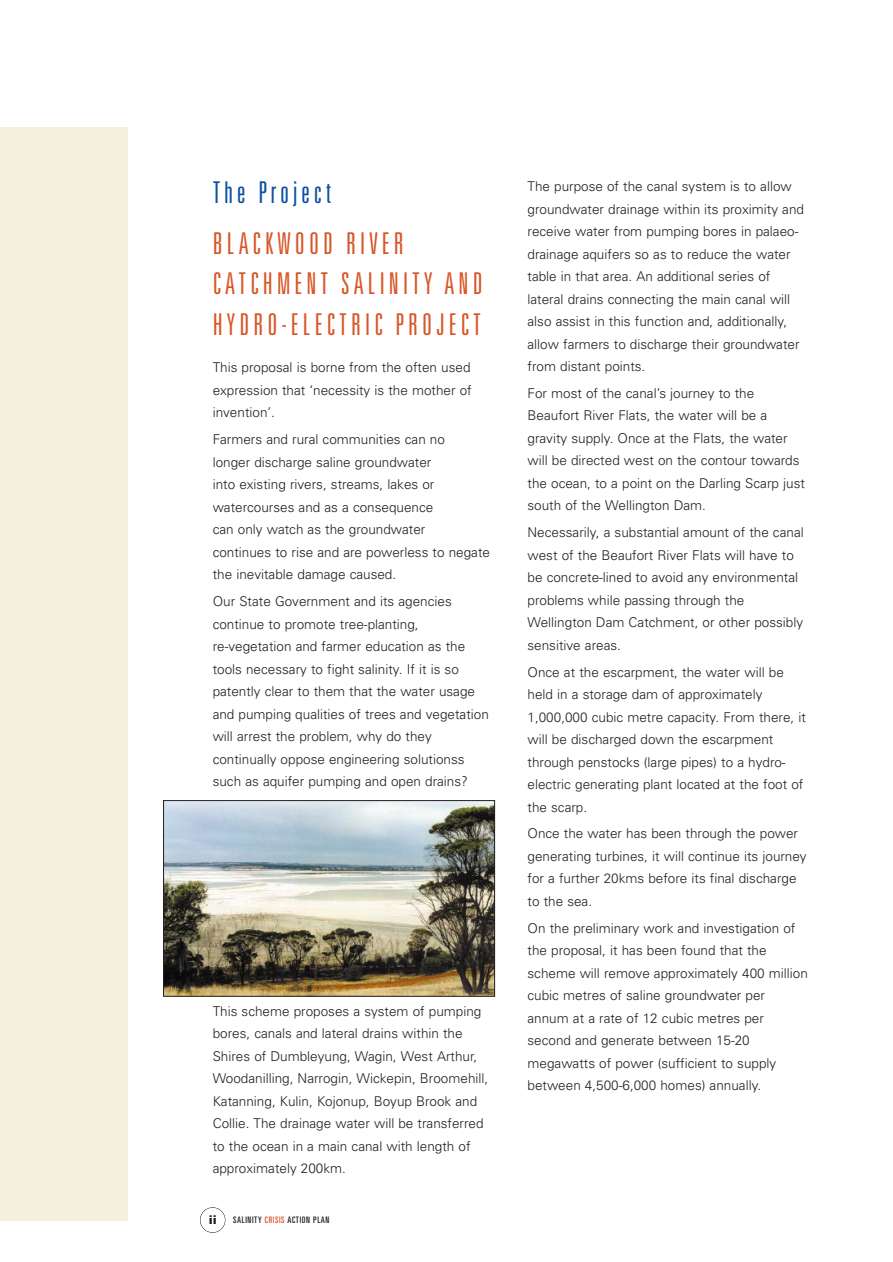
<style>
.page{position:relative;width:893px;height:1262px;background:#fff}
.page>*{position:absolute;margin:0;border:0;box-sizing:border-box;transform-origin:0 0}
.t1{font:300 ultra-condensed 30px/40.5px "Univers";letter-spacing:.14em;color:#d75526}
.t2{font:300 ultra-condensed 30px "Univers";letter-spacing:.14em;color:#0a4fa2}
.t3{font:300 13.5px/22.5px "Univers";color:#231f20}
.t4{font:900 12px "Univers";color:#231f20}
.t5{font:ultra-condensed 9px "Univers";letter-spacing:.075em;color:#231f20}
.s1{color:#d75526}
</style>
<div class="page">
<div style="left:0;top:128px;width:128px;height:1092px;background:#f3f1db"></div>
<img style="left:165px;top:802px;width:328px;height:192px">
<div style="left:163px;top:800px;width:332px;height:196px;border:1px solid #231f20"></div>
<div style="left:200px;top:1207px;width:25px;height:25px;border:1px solid #231f20;border-radius:50%"></div>
<h1 class="t2" style="left:213px;top:181px;width:120px">The Project</h1>
<h1 class="t1" style="left:213px;top:224px;width:271px">BLACKWOOD RIVER<br>CATCHMENT SALINITY AND<br>HYDRO-ELECTRIC PROJECT</h1>
<p class="t3" style="left:213px;top:357px;width:260px;text-align:justify">This proposal is borne from the often used expression that ‘necessity is the mother of invention’.</p>
<p class="t3" style="left:213px;top:429px;width:279px">Farmers and rural communities can no<br>longer discharge saline groundwater<br>into existing rivers, streams, lakes or watercourses and as a consequence<br>can only watch as the groundwater<br>continues to rise and are powerless to negate the inevitable damage caused.</p>
<p class="t3" style="left:213px;top:591px;width:278px">Our State Government and its agencies continue to promote tree-planting, re-vegetation and farmer education as the tools necessary to fight salinity. If it is so patently clear to them that the water usage and pumping qualities of trees and vegetation will arrest the problem, why do they continually oppose engineering solutionss such as aquifer pumping and open drains?</p>
<p class="t3" style="left:213px;top:1000px;width:277px">This scheme proposes a system of pumping bores, canals and lateral drains within the Shires of Dumbleyung, Wagin, West Arthur, Woodanilling, Narrogin, Wickepin, Broomehill, Katanning, Kulin, Kojonup, Boyup Brook and Collie. The drainage water will be transferred to the ocean in a main canal with length of approximately 200km.</p>
<p class="t4" style="left:209px;top:1215px;width:9px">ii</p>
<p class="t5" style="left:233px;top:1216px;width:98px">SALINITY <span class="s1">CRISIS</span> ACTION PLAN</p>
<p class="t3" style="left:527px;top:176px;width:278px">The purpose of the canal system is to allow groundwater drainage within its proximity and receive water from pumping bores in palaeo&shy;drainage aquifers so as to reduce the water table in that area. An additional series of lateral drains connecting the main canal will also assist in this function and, additionally, allow farmers to discharge their groundwater from distant points.</p>
<p class="t3" style="left:527px;top:383px;width:279px">For most of the canal’s journey to the Beaufort River Flats, the water will be a gravity supply. Once at the Flats, the water will be directed west on the contour towards the ocean, to a point on the Darling Scarp just south of the Wellington Dam.</p>
<p class="t3" style="left:527px;top:522px;width:278px">Necessarily, a substantial amount of the canal west of the Beaufort River Flats will have to be concrete-lined to avoid any environmental problems while passing through the Wellington Dam Catchment, or other possibly sensitive areas.</p>
<p class="t3" style="left:527px;top:662px;width:280px">Once at the escarpment, the water will be held in a storage dam of approximately 1,000,000 cubic metre capacity. From there, it will be discharged down the escarpment through penstocks (large pipes) to a hydro&shy;electric generating plant located at the foot of the scarp.</p>
<p class="t3" style="left:527px;top:823px;width:280px">Once the water has been through the power generating turbines, it will continue its journey for a further 20kms before its final discharge to the sea.</p>
<p class="t3" style="left:527px;top:918px;width:282px">On the preliminary work and investigation of the proposal, it has been found that the scheme will remove approximately 400 million cubic metres of saline groundwater per annum at a rate of 12 cubic metres per second and generate between 15-20 megawatts of power (sufficient to supply between 4,500-6,000 homes) annually.</p>
</div>
